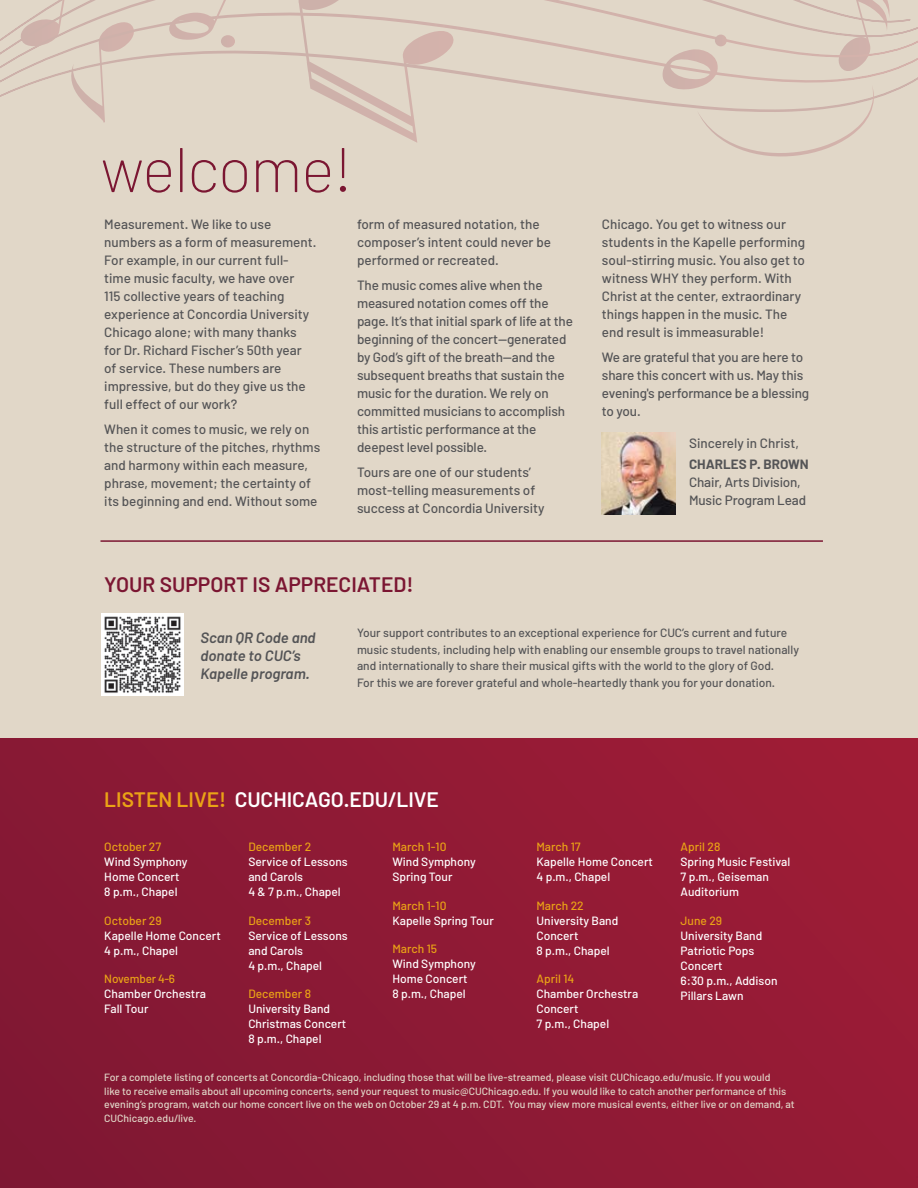
<style>
.page{position:relative;width:918px;height:1188px;background:#fff}
.page>*{position:absolute;margin:0;border:0;box-sizing:border-box;transform-origin:0 0}
.t1{font:200 63px "Barlow";letter-spacing:-.02em;color:#7b1632}
.t2{font:600 21px "Barlow";color:#fff}
.t3{font:600 21px "Barlow";color:#7b1632}
.t4{font:italic 600 15px/18px "Barlow";color:#545456}
.t5{font:500 13.5px/18px "Barlow";color:#545456}
.t6{font:700 13.5px "Barlow";color:#545456}
.t7{font:500 12px/15px "Barlow";color:#fff}
.t8{font:500 12px/16.5px "Barlow";color:#545456}
.t9{font:500 12px "Barlow";color:#eaa316}
.t10{font:500 10.5px/13.5px "Barlow";color:#e1d7c8}
.s1{color:#eaa316}
</style>
<div class="page">
<div style="left:0;top:0;width:918px;height:739px;background:#e1d7c8"></div>
<svg style="left:359px;top:113px;width:58px;height:30px"></svg>
<svg style="left:298px;top:0;width:307px;height:11px"></svg>
<svg style="left:0;top:11px;width:918px;height:34px"></svg>
<svg style="left:0;top:45px;width:918px;height:68px"></svg>
<svg style="left:661px;top:0;width:232px;height:157px"></svg>
<svg style="left:19px;top:0;width:241px;height:122px"></svg>
<div style="left:221px;top:35px;width:14px;height:13px;background:#d0b1ab;border-radius:50%"></div>
<div style="left:0;top:739px;width:918px;height:449px;background:linear-gradient(to right,#821834,#9c1c36)"></div>
<svg style="left:906px;top:1094px;width:12px;height:94px"></svg>
<hr style="left:100px;top:540px;width:723px;height:2px;background:#7b1632">
<img style="left:102px;top:614px;width:81px;height:82px">
<img style="left:602px;top:432px;width:74px;height:83px">
<h1 class="t1" style="left:100px;top:130px;width:254px">welcome!</h1>
<p class="t5" style="left:104px;top:215px;width:214px">Measurement. We like to use numbers as a form of measurement.<br>For example, in our current full&shy;time music faculty, we have over<br>115 collective years of teaching experience at Concordia University<br>Chicago alone; with many thanks for Dr. Richard Fischer’s 50th year of service. These numbers are impressive, but do they give us the full effect of our work?</p>
<p class="t5" style="left:104px;top:420px;width:218px">When it comes to music, we rely on the structure of the pitches, rhythms and harmony within each measure, phrase, movement; the certainty of its beginning and end. Without some</p>
<p class="t5" style="left:357px;top:215px;width:196px">form of measured notation, the composer’s intent could never be performed or recreated.</p>
<p class="t5" style="left:357px;top:276px;width:217px">The music comes alive when the measured notation comes off the page. It’s that initial spark of life at the beginning of the concert—generated by God’s gift of the breath—and the subsequent breaths that sustain the music for the duration. We rely on committed musicians to accomplish this artistic performance at the deepest level possible.</p>
<p class="t5" style="left:357px;top:463px;width:189px">Tours are one of our students’ most-telling measurements of success at Concordia University</p>
<h2 class="t3" style="left:104px;top:571px;width:311px">YOUR SUPPORT IS APPRECIATED!</h2>
<p class="t5" style="left:602px;top:215px;width:205px">Chicago. You get to witness our students in the Kapelle performing soul-stirring music. You also get to witness WHY they perform. With<br>Christ at the center, extraordinary things happen in the music. The end result is immeasurable!</p>
<p class="t5" style="left:602px;top:348px;width:209px">We are grateful that you are here to share this concert with us. May this evening's performance be a blessing to you.</p>
<p class="t5" style="left:689px;top:433px;width:111px">Sincerely in Christ,</p>
<p class="t6" style="left:689px;top:456px;width:121px">CHARLES P. BROWN</p>
<p class="t5" style="left:689px;top:473px;width:119px">Chair, Arts Division,<br>Music Program Lead</p>
<p class="t4" style="left:200px;top:629px;width:117px">Scan QR Code and donate to CUC’s<br>Kapelle program.</p>
<p class="t8" style="left:357px;top:624px;width:444px">Your support contributes to an exceptional experience for CUC’s current and future music students, including help with enabling our ensemble groups to travel nationally and internationally to share their musical gifts with the world to the glory of God.<br>For this we are forever grateful and whole-heartedly thank you for your donation.</p>
<h2 class="t2" style="left:104px;top:786px;width:336px"><span class="s1">LISTEN LIVE!</span> CUCHICAGO.EDU/LIVE</h2>
<p class="t9" style="left:104px;top:840px;width:58px">October 27</p>
<p class="t7" style="left:104px;top:854px;width:85px">Wind Symphony<br>Home Concert<br>8 p.m., Chapel</p>
<p class="t9" style="left:104px;top:913px;width:59px">October 29</p>
<p class="t7" style="left:104px;top:928px;width:118px">Kapelle Home Concert<br>4 p.m., Chapel</p>
<p class="t9" style="left:104px;top:972px;width:72px">November 4-6</p>
<p class="t7" style="left:104px;top:986px;width:103px">Chamber Orchestra<br>Fall Tour</p>
<p class="t9" style="left:392px;top:840px;width:56px">March 1-10</p>
<p class="t7" style="left:392px;top:854px;width:85px">Wind Symphony<br>Spring Tour</p>
<p class="t9" style="left:392px;top:898px;width:56px">March 1-10</p>
<p class="t7" style="left:392px;top:913px;width:103px">Kapelle Spring Tour</p>
<p class="t9" style="left:392px;top:942px;width:46px">March 15</p>
<p class="t7" style="left:392px;top:956px;width:85px">Wind Symphony<br>Home Concert<br>8 p.m., Chapel</p>
<p class="t9" style="left:248px;top:840px;width:64px">December 2</p>
<p class="t7" style="left:248px;top:854px;width:101px">Service of Lessons and Carols<br>4 &amp; 7 p.m., Chapel</p>
<p class="t9" style="left:248px;top:913px;width:64px">December 3</p>
<p class="t7" style="left:248px;top:928px;width:101px">Service of Lessons and Carols<br>4 p.m., Chapel</p>
<p class="t9" style="left:248px;top:987px;width:64px">December 8</p>
<p class="t7" style="left:248px;top:1001px;width:100px">University Band<br>Christmas Concert<br>8 p.m., Chapel</p>
<p class="t9" style="left:536px;top:840px;width:46px">March 17</p>
<p class="t7" style="left:536px;top:854px;width:118px">Kapelle Home Concert<br>4 p.m., Chapel</p>
<p class="t9" style="left:536px;top:898px;width:49px">March 22</p>
<p class="t7" style="left:536px;top:913px;width:83px">University Band<br>Concert<br>8 p.m., Chapel</p>
<p class="t9" style="left:536px;top:972px;width:39px">April 14</p>
<p class="t7" style="left:536px;top:986px;width:103px">Chamber Orchestra<br>Concert<br>7 p.m., Chapel</p>
<p class="t9" style="left:681px;top:840px;width:41px">April 28</p>
<p class="t7" style="left:681px;top:854px;width:111px">Spring Music Festival<br>7 p.m., Geiseman<br>Auditorium</p>
<p class="t9" style="left:681px;top:913px;width:43px">June 29</p>
<p class="t7" style="left:681px;top:928px;width:99px">University Band<br>Patriotic Pops<br>Concert<br>6:30 p.m., Addison<br>Pillars Lawn</p>
<p class="t10" style="left:104px;top:1071px;width:692px">For a complete listing of concerts at Concordia-Chicago, including those that will be live-streamed, please visit CUChicago.edu/music. If you would<br>like to receive emails about all upcoming concerts, send your request to music@CUChicago.edu. If you would like to catch another performance of this evening’s program, watch our home concert live on the web on October 29 at 4 p.m. CDT. You may view more musical events, either live or on demand, at CUChicago.edu/live.</p>
</div>
